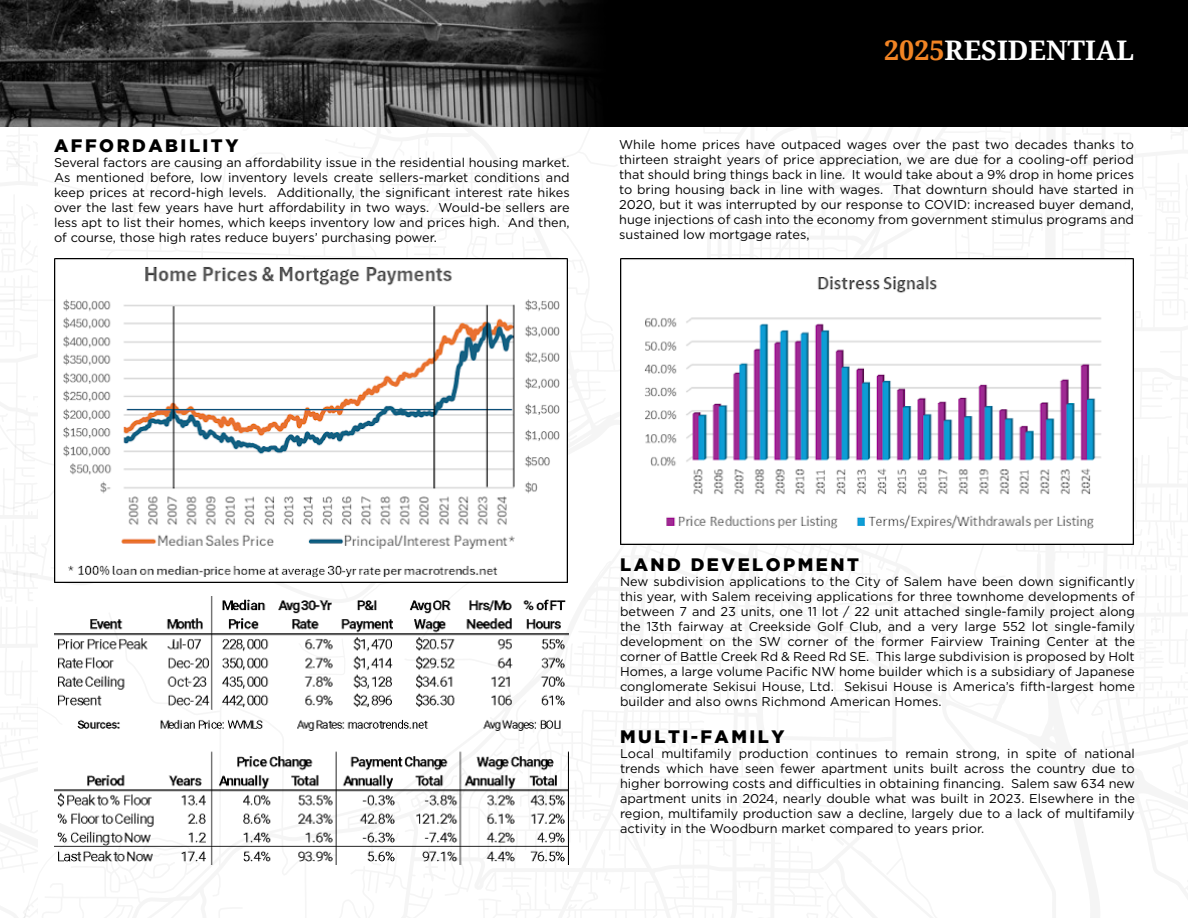
<style>
.page{position:relative;width:1188px;height:918px;background:#fff}
.page>*{position:absolute;margin:0;border:0;box-sizing:border-box;transform-origin:0 0}
.t1{font:700 27px "Noto Serif";color:#fff}
.t2{font:900 18px "Gotham";letter-spacing:.14em;color:#000}
.t3{font:12.75px/15px "Gotham";color:#000;text-align:justify}
.s1{color:#f18424}
</style>
<div class="page">
<div style="left:0;top:0;width:1188px;height:127px;background:#000"></div>
<img style="left:0;top:0;width:590px;height:127px">
<img style="left:54px;top:259px;width:514px;height:324px">
<img style="left:620px;top:258px;width:514px;height:286px">
<img style="left:55px;top:596px;width:514px;height:268px">
<h2 class="t2" style="left:54px;top:136px;width:186px">AFFORDABILITY</h2>
<p class="t3" style="left:54px;top:155px;width:517px">Several factors are causing an affordability issue in the residential housing market.<br>As mentioned before, low inventory levels create sellers-market conditions and keep prices at record-high levels. Additionally, the significant interest rate hikes over the last few years have hurt affordability in two ways. Would-be sellers are less apt to list their homes, which keeps inventory low and prices high. And then, of course, those high rates reduce buyers’ purchasing power.</p>
<h1 class="t1" style="left:884px;top:32px;width:251px"><span class="s1">2025</span>RESIDENTIAL</h1>
<p class="t3" style="left:619px;top:136px;width:516px">While home prices have outpaced wages over the past two decades thanks to thirteen straight years of price appreciation, we are due for a cooling-off period that should bring things back in line. It would take about a 9% drop in home prices to bring housing back in line with wages. That downturn should have started in 2020, but it was interrupted by our response to COVID: increased buyer demand, huge injections of cash into the economy from government stimulus programs and sustained low mortgage rates,</p>
<h2 class="t2" style="left:620px;top:555px;width:240px">LAND DEVELOPMENT</h2>
<p class="t3" style="left:620px;top:574px;width:516px">New subdivision applications to the City of Salem have been down significantly this year, with Salem receiving applications for three townhome developments of between 7 and 23 units, one 11 lot / 22 unit attached single-family project along the 13th fairway at Creekside Golf Club, and a very large 552 lot single-family development on the SW corner of the former Fairview Training Center at the corner of Battle Creek Rd &amp; Reed Rd SE. This large subdivision is proposed by Holt Homes, a large volume Pacific NW home builder which is a subsidiary of Japanese conglomerate Sekisui House, Ltd. Sekisui House is America’s fifth-largest home builder and also owns Richmond American Homes.</p>
<h2 class="t2" style="left:620px;top:726px;width:166px">MULTI-FAMILY</h2>
<p class="t3" style="left:620px;top:746px;width:516px">Local multifamily production continues to remain strong, in spite of national trends which have seen fewer apartment units built across the country due to higher borrowing costs and difficulties in obtaining financing. Salem saw 634 new apartment units in 2024, nearly double what was built in 2023. Elsewhere in the region, multifamily production saw a decline, largely due to a lack of multifamily activity in the Woodburn market compared to years prior.</p>
</div>
